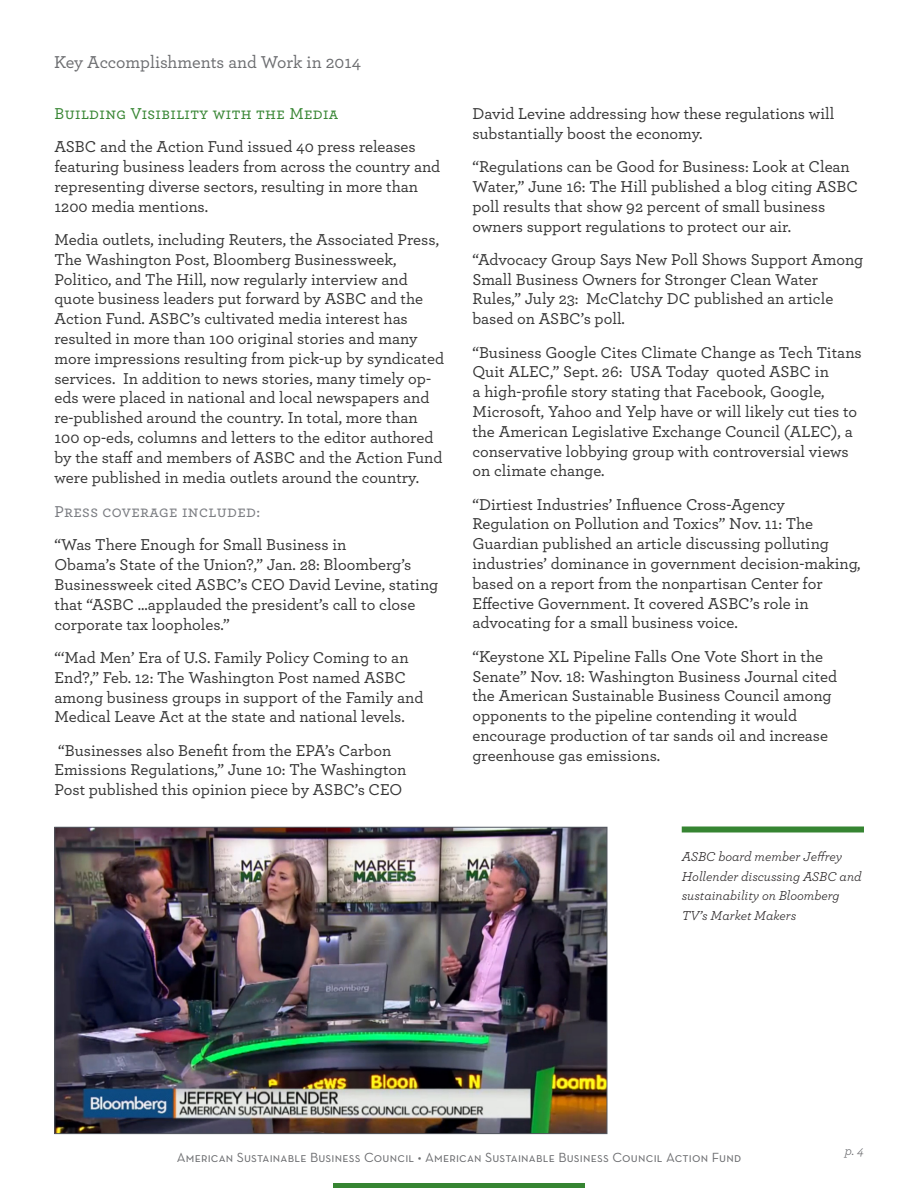
<style>
.page{position:relative;width:918px;height:1188px;background:#fff}
.page>*{position:absolute;margin:0;border:0;box-sizing:border-box;transform-origin:0 0}
.subhead2_space_befor{font:500 18px "Archer";color:#6c6d70}
.body_copy{font:500 16.5px/19.8px "Archer";color:#353535}
.body_copy-2{font:16.5px "Archer Medium SC";letter-spacing:.025em;color:#368532}
.body_copy-3{font:16.5px "Archer Medium SC";letter-spacing:.025em;color:#7a7c81}
.body_copy-4{font:italic 13.5px/19.5px "Archer";color:#231f20}
.t1{font:13.5px "Neutra Text Book SC";letter-spacing:.015em;color:#6c6d70}
.subhead2_space_befor-2{font:italic 13.5px "Archer";color:#6c6d70}
</style>
<div class="page">
<div style="left:682px;top:826px;width:182px;height:6px;background:#368532"></div>
<img style="left:56px;top:829px;width:549px;height:303px">
<div style="left:54px;top:827px;width:553px;height:307px;border:1px solid #535860"></div>
<hr style="left:333px;top:1184px;width:252px;height:4px;background:#368532">
<p class="subhead2_space_befor" style="left:54px;top:49px;width:308px">Key Accomplishments and Work in 2014</p>
<p class="body_copy-2" style="left:55px;top:103px;width:285px">Building Visibility with the Media</p>
<p class="body_copy" style="left:55px;top:136px;width:387px">ASBC and the Action Fund issued 40 press releases featuring business leaders from across the country and representing diverse sectors, resulting in more than 1200 media mentions.</p>
<p class="body_copy" style="left:55px;top:229px;width:391px">Media outlets, including Reuters, the Associated Press, The Washington Post, Bloomberg Businessweek, Politico, and The Hill, now regularly interview and quote business leaders put forward by ASBC and the Action Fund. ASBC’s cultivated media interest has resulted in more than 100 original stories and many more impressions resulting from pick-up by syndicated services. In addition to news stories, many timely op&shy;eds were placed in national and local newspapers and re-published around the country. In total, more than 100 op-eds, columns and letters to the editor authored by the staff and members of ASBC and the Action Fund were published in media outlets around the country.</p>
<p class="body_copy-3" style="left:55px;top:501px;width:207px">Press coverage included:</p>
<p class="body_copy" style="left:55px;top:534px;width:385px">“Was There Enough for Small Business in<br>Obama’s State of the Union?,” Jan. 28: Bloomberg’s Businessweek cited ASBC’s CEO David Levine, stating that “ASBC ...applauded the president’s call to close corporate tax loopholes.”</p>
<p class="body_copy" style="left:55px;top:647px;width:370px">“‘Mad Men’ Era of U.S. Family Policy Coming to an End?,” Feb. 12: The Washington Post named ASBC among business groups in support of the Family and Medical Leave Act at the state and national levels.</p>
<p class="body_copy" style="left:55px;top:739px;width:353px">“Businesses also Benefit from the EPA’s Carbon<br>Emissions Regulations,” June 10: The Washington<br>Post published this opinion piece by ASBC’s CEO</p>
<p class="body_copy" style="left:472px;top:103px;width:363px">David Levine addressing how these regulations will substantially boost the economy.</p>
<p class="body_copy" style="left:472px;top:156px;width:387px">“Regulations can be Good for Business: Look at Clean Water,” June 16: The Hill published a blog citing ASBC poll results that show 92 percent of small business owners support regulations to protect our air.</p>
<p class="body_copy" style="left:472px;top:249px;width:392px">“Advocacy Group Says New Poll Shows Support Among Small Business Owners for Stronger Clean Water Rules,” July 23: McClatchy DC published an article based on ASBC’s poll.</p>
<p class="body_copy" style="left:472px;top:341px;width:391px">“Business Google Cites Climate Change as Tech Titans Quit ALEC,” Sept. 26: USA Today quoted ASBC in<br>a high-profile story stating that Facebook, Google, Microsoft, Yahoo and Yelp have or will likely cut ties to the American Legislative Exchange Council (ALEC), a conservative lobbying group with controversial views on climate change.</p>
<p class="body_copy" style="left:472px;top:493px;width:390px">“Dirtiest Industries’ Influence Cross-Agency Regulation on Pollution and Toxics” Nov. 11: The Guardian published an article discussing polluting industries’ dominance in government decision-making, based on a report from the nonpartisan Center for Effective Government. It covered ASBC’s role in advocating for a small business voice.</p>
<p class="body_copy" style="left:472px;top:645px;width:366px">“Keystone XL Pipeline Falls One Vote Short in the Senate” Nov. 18: Washington Business Journal cited the American Sustainable Business Council among opponents to the pipeline contending it would encourage production of tar sands oil and increase greenhouse gas emissions.</p>
<p class="body_copy-4" style="left:682px;top:846px;width:182px">ASBC board member Jeffrey<br>Hollender discussing ASBC and sustainability on Bloomberg<br>TV’s Market Makers</p>
<p class="t1" style="left:177px;top:1149px;width:566px">American Sustainable Business Council • American Sustainable Business Council Action Fund</p>
<p class="subhead2_space_befor-2" style="left:845px;top:1141px;width:21px">p. 4</p>
</div>
